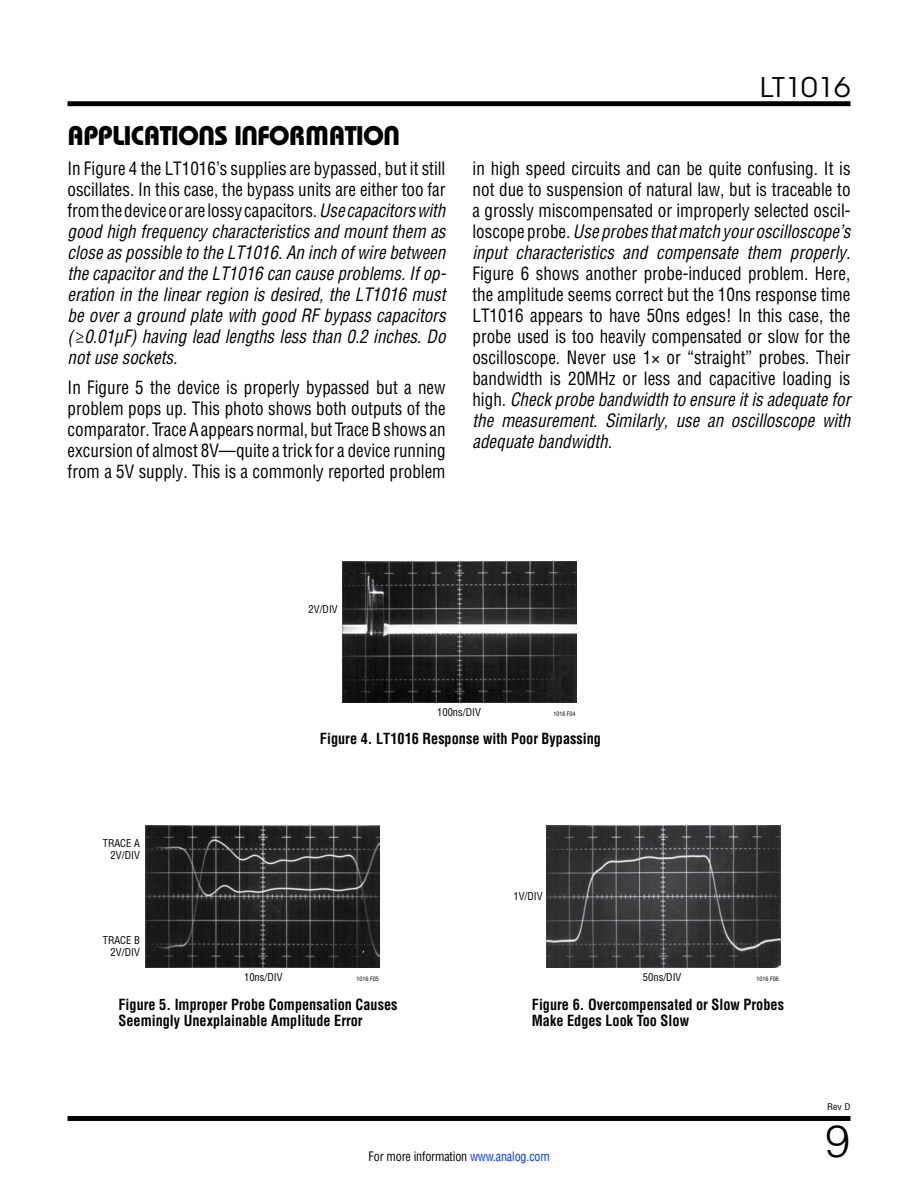
<style>
.page{position:relative;width:918px;height:1188px;background:#fff}
.page>*{position:absolute;margin:0;border:0;box-sizing:border-box;transform-origin:0 0}
.t1{font:300 45px "Helvetica";color:#000}
.t2{font:27px "Linear Bauhaus";letter-spacing:-.02em;color:#000}
.t3{font:27px "Avant Garde";color:#000;scale:1.1 1}
.t4{font:18px/21px "Linear Helv Cond";color:#000;text-align:justify;scale:.95 1}
.t5{font:italic condensed 18px/21px "Helvetica LT Std";color:#000;text-align:justify;scale:.95 1}
.t6{font:700 15px/16.5px "Linear Helv Cond";color:#000;scale:.95 1}
.t7{font:12.75px "Linear Helv Cond";letter-spacing:-.015em;color:#000;scale:.95 1}
.t8{font:10.5px/12px "Linear Helv Cond";color:#000;text-align:right}
.t9{font:9px "Linear Helv Cond";color:#000;scale:1.1 1}
.t10{font:6px "Linear Helv Cond";color:#000}
.s1{font-family:"Helvetica LT Std";font-style:italic;font-stretch:condensed}
.s2{font-family:"Linear Helv Cond";font-style:normal;font-stretch:normal}
.s3{color:#03f}
</style>
<div class="page">
<div style="left:68px;top:1116px;width:782px;height:5px;background:#000"></div>
<div style="left:68px;top:101px;width:782px;height:5px;background:#000"></div>
<img style="left:342px;top:561px;width:234px;height:141px">
<img style="left:145px;top:825px;width:234px;height:143px">
<img style="left:546px;top:825px;width:234px;height:142px">
<h2 class="t2" style="left:68px;top:119px;width:334px">APPLICATIONS INFORMATION</h2>
<p class="t4" style="left:67px;top:158px;width:399px">In Figure 4 the LT1016’s supplies are bypassed, but it still oscillates. In this case, the bypass units are either too far fromthedeviceor are lossy capacitors.<span class="s1">Use capacitorswith</span></p>
<p class="t5" style="left:67px;top:221px;width:400px">good high frequency characteristics and mount them as close as possible to the LT1016. An inch of wire between the capacitor and the LT1016 can cause problems. If op&shy;eration in the linear region is desired, the LT1016 must be over a ground plate with good RF bypass capacitors (≥0.01µF) having lead lengths less than 0.2 inches. Do not use sockets.</p>
<p class="t4" style="left:68px;top:377px;width:399px">In Figure 5 the device is properly bypassed but a new problem pops up. This photo shows both outputs of the comparator. Trace A appears normal, but Trace B shows an excursion of almost 8V—quite a trick for a device running from a 5V supply. This is a commonly reported problem</p>
<h2 class="t3" style="left:760px;top:70px;width:84px">LT1016</h2>
<p class="t4" style="left:473px;top:158px;width:399px">in high speed circuits and can be quite confusing. It is not due to suspension of natural law, but is traceable to a grossly miscompensated or improperly selected oscil-</p>
<p class="t5" style="left:472px;top:221px;width:399px"><span class="s2">loscope probe.</span> Use probes that match your oscilloscope’s input characteristics and compensate them properly.</p>
<p class="t4" style="left:472px;top:263px;width:399px">Figure 6 shows another probe-induced problem. Here, the amplitude seems correct but the 10ns response time LT1016 appears to have 50ns edges! In this case, the probe used is too heavily compensated or slow for the oscilloscope. Never use 1× or “straight” probes. Their bandwidth is 20MHz or less and capacitive loading is</p>
<p class="t5" style="left:472px;top:389px;width:399px"><span class="s2">high.</span> Check probe bandwidth to ensure it is adequate for the measurement. Similarly, use an oscilloscope with adequate bandwidth.</p>
<p class="t8" style="left:309px;top:603px;width:31px">2V/DIV</p>
<p class="t8" style="left:437px;top:706px;width:45px">100ns/DIV</p>
<p class="t10" style="left:553px;top:710px;width:24px">1016 F04</p>
<p class="t8" style="left:103px;top:837px;width:39px">TRACE A<br>2V/DIV</p>
<p class="t8" style="left:103px;top:934px;width:39px">TRACE B<br>2V/DIV</p>
<p class="t6" style="left:320px;top:730px;width:297px">Figure 4. LT1016 Response with Poor Bypassing</p>
<p class="t8" style="left:244px;top:972px;width:40px">10ns/DIV</p>
<p class="t10" style="left:357px;top:975px;width:24px">1016 F05</p>
<p class="t8" style="left:514px;top:890px;width:31px">1V/DIV</p>
<p class="t8" style="left:643px;top:971px;width:40px">50ns/DIV</p>
<p class="t10" style="left:757px;top:975px;width:24px">1016 F06</p>
<p class="t6" style="left:118px;top:996px;width:295px">Figure 5. Improper Probe Compensation Causes<br>Seemingly Unexplainable Amplitude Error</p>
<p class="t6" style="left:532px;top:996px;width:267px">Figure 6. Overcompensated or Slow Probes<br>Make Edges Look Too Slow</p>
<p class="t7" style="left:369px;top:1149px;width:192px">For more information <span class="s3">www.analog.com</span></p>
<p class="t9" style="left:827px;top:1102px;width:23px">Rev D</p>
<h1 class="t1" style="left:825px;top:1113px;width:27px">9</h1>
</div>
